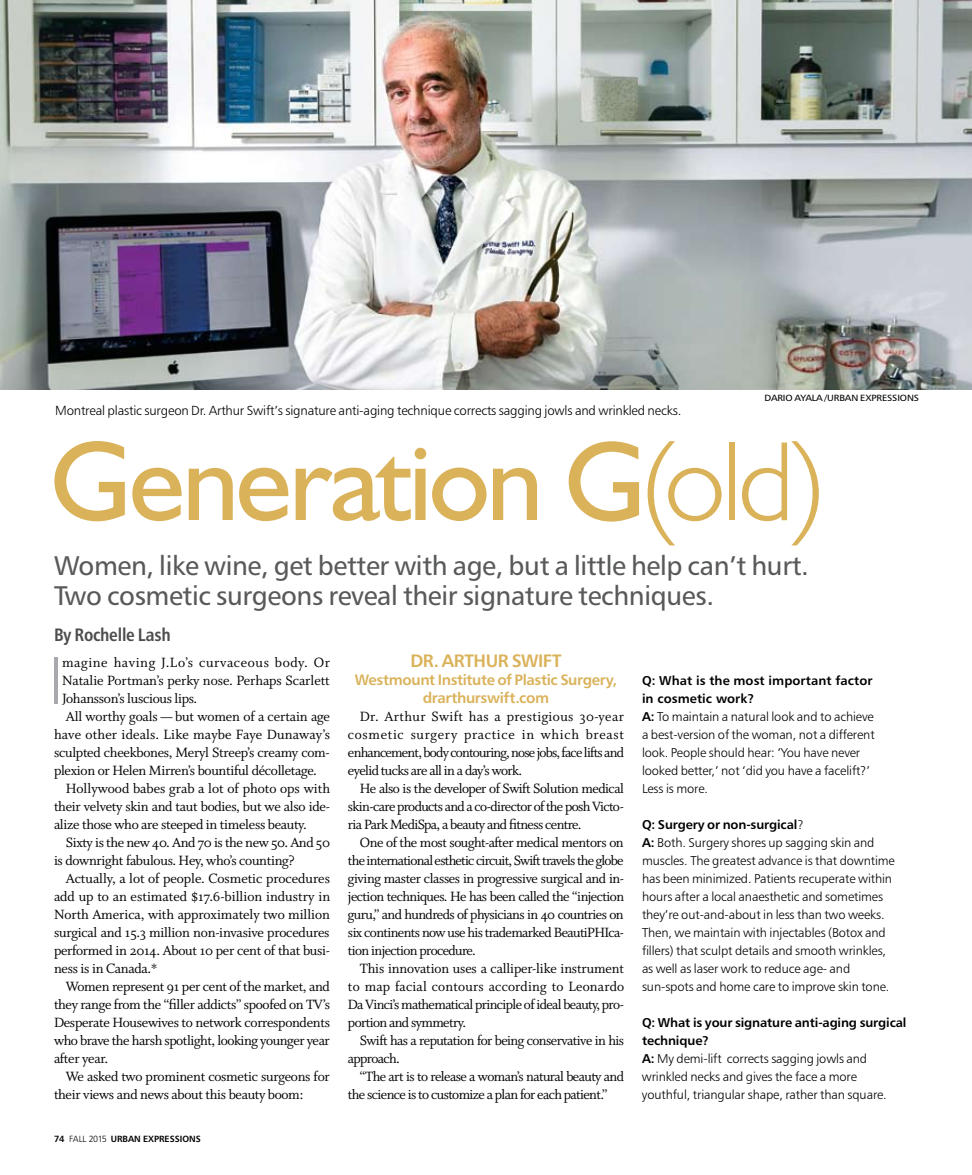
<style>
.page{position:relative;width:972px;height:1175px;background:#fff}
.page>*{position:absolute;margin:0;border:0;box-sizing:border-box;transform-origin:0 0}
.t1{font:113.7px "Humanist 521 BT";letter-spacing:-.025em;color:#dab25a}
.t2{font:300 67.65px "Humanist 521 BT";color:#a7a9ac}
.t3{font:27px/30px "Humanist 777 BT Roman B";letter-spacing:-.015em;color:#58595b}
.t4{font:18px "Humanist 777 BT Bold Condensed B";letter-spacing:-.015em;color:#4d4d4f}
.t5{font:18px "Humanist 777 BT Bold B";letter-spacing:-.025em;color:#dab25a}
.t6{font:15px/18px "Whitman Roman Os F";letter-spacing:-.02em;color:#000;text-align:justify}
.t7{font:15px/18px "Whitman Roman Os F";letter-spacing:-.04em;color:#000}
.t8{font:15px "Whitman Roman Os F";color:#000}
.t9{font:15px/18px "Humanist 777 BT Bold B";letter-spacing:-.025em;color:#dab25a;text-align:center}
.t10{font:15px "Whitman Roman Os F";letter-spacing:.01em;color:#000}
.t11{font:15px "Whitman Roman Os F";letter-spacing:.04em;color:#000}
.t12{font:13.2px "Humanist 777 BT Light B";letter-spacing:-.015em;color:#000}
.t13{font:12.75px/18px "Humanist 777 BT Light B";letter-spacing:-.01em;color:#000}
.t14{font:12.75px/18px "Humanist 777 BT Bold B";letter-spacing:-.01em;color:#000}
.t15{font:9px "Humanist 777 BT Roman B";letter-spacing:-.015em;color:#000;scale:1.1 1}
.t16{font:9px "Humanist 777 BT Bold B";letter-spacing:-.005em;color:#000}
.s1{font-weight:300}
.s2{font-family:"Humanist 777 BT Bold B"}
.s3{font-family:"Humanist 777 BT Light B"}
</style>
<div class="page">
<img style="left:0;top:0;width:972px;height:390px">
<p class="t12" style="left:55px;top:402px;width:628px">Montreal plastic surgeon Dr. Arthur Swift’s signature anti-aging technique corrects sagging jowls and wrinkled necks.</p>
<p class="t15" style="left:764px;top:392px;width:142px">Dario Ayala /urban expressions</p>
<h1 class="t1" style="left:50px;top:411px;width:773px">Generation G<span class="s1">(old)</span></h1>
<h3 class="t3" style="left:54px;top:550px;width:757px">Women, like wine, get better with age, but a little help can’t hurt.<br>Two cosmetic surgeons reveal their signature techniques.</h3>
<p class="t4" style="left:54px;top:623px;width:118px">By Rochelle Lash</p>
<h2 class="t2" style="left:48px;top:638px;width:17px">I</h2>
<p class="t11" style="left:62px;top:654px;width:269px">magine having J.Lo’s curvaceous body. Or</p>
<p class="t5" style="left:410px;top:649px;width:153px">Dr. ARTHUR SWIFT</p>
<p class="t9" style="left:355px;top:670px;width:264px">Westmount Institute of Plastic Surgery, drarthurswift.com</p>
<p class="t6" style="left:348px;top:708px;width:278px;text-indent:12px">Dr. Arthur Swift has a prestigious 30-year cosmetic surgery practice in which breast enhancement, body contouring, nose jobs, face lifts and eyelid tucks are all in a day’s work.</p>
<p class="t6" style="left:348px;top:780px;width:278px;text-indent:12px">He also is the developer of Swift Solution medical skin-care products and a co-director of the posh Victo&shy;ria Park MediSpa, a beauty and fitness centre.</p>
<p class="t6" style="left:348px;top:834px;width:278px;text-indent:12px">One of the most sought-after medical mentors on the international esthetic circuit, Swift travels the globe giving master classes in progressive surgical and in&shy;jection techniques. He has been called the “injection guru,” and hundreds of physicians in 40 countries on six continents now use his trademarked BeautiPHIca&shy;tion injection procedure.</p>
<p class="t6" style="left:348px;top:960px;width:278px;text-indent:12px">This innovation uses a calliper-like instrument to map facial contours according to Leonardo Da Vinci’s mathematical principle of ideal beauty, pro&shy;portion and symmetry.</p>
<p class="t7" style="left:348px;top:1032px;width:278px;text-indent:12px">Swift has a reputation for being conservative in his approach.</p>
<p class="t7" style="left:348px;top:1068px;width:278px;text-indent:12px">“The art is to release a woman’s natural beauty and the science is to customize a plan for each patient.”</p>
<p class="t6" style="left:62px;top:672px;width:269px">Natalie Portman’s perky nose. Perhaps Scarlett</p>
<p class="t6" style="left:62px;top:690px;width:137px">Johansson’s luscious lips.</p>
<p class="t6" style="left:66px;top:708px;width:266px">All worthy goals — but women of a certain age</p>
<p class="t10" style="left:54px;top:726px;width:278px">have other ideals. Like maybe Faye Dunaway’s</p>
<p class="t6" style="left:54px;top:744px;width:277px">sculpted cheekbones, Meryl Streep’s creamy com-</p>
<p class="t6" style="left:54px;top:762px;width:265px">plexion or Helen Mirren’s bountiful décolletage.</p>
<p class="t8" style="left:66px;top:780px;width:266px">Hollywood babes grab a lot of photo ops with</p>
<p class="t6" style="left:54px;top:798px;width:278px">their velvety skin and taut bodies, but we also ide-</p>
<p class="t6" style="left:54px;top:816px;width:254px">alize those who are steeped in timeless beauty.</p>
<p class="t6" style="left:66px;top:834px;width:266px">Sixty is the new 40. And 70 is the new 50. And 50</p>
<p class="t6" style="left:54px;top:852px;width:242px">is downright fabulous. Hey, who’s counting?</p>
<p class="t6" style="left:66px;top:870px;width:266px">Actually, a lot of people. Cosmetic procedures</p>
<p class="t8" style="left:54px;top:888px;width:278px">add up to an estimated $17.6-billion industry in</p>
<p class="t6" style="left:54px;top:906px;width:278px">North America, with approximately two million</p>
<p class="t6" style="left:54px;top:924px;width:277px">surgical and 15.3 million non-invasive procedures</p>
<p class="t6" style="left:54px;top:942px;width:278px">performed in 2014. About 10 per cent of that busi-</p>
<p class="t6" style="left:54px;top:960px;width:105px">ness is in Canada.*</p>
<p class="t6" style="left:66px;top:978px;width:266px">Women represent 91 per cent of the market, and</p>
<p class="t6" style="left:54px;top:996px;width:278px">they range from the “filler addicts” spoofed on TV’s</p>
<p class="t6" style="left:54px;top:1014px;width:278px">Desperate Housewives to network correspondents</p>
<p class="t6" style="left:54px;top:1032px;width:277px">who brave the harsh spotlight, looking younger year</p>
<p class="t6" style="left:54px;top:1050px;width:56px">after year.</p>
<p class="t6" style="left:66px;top:1068px;width:265px">We asked two prominent cosmetic surgeons for</p>
<p class="t6" style="left:54px;top:1086px;width:251px">their views and news about this beauty boom:</p>
<p class="t14" style="left:642px;top:671px;width:232px">Q: What is the most important factor in cosmetic work?</p>
<p class="t13" style="left:642px;top:707px;width:234px"><span class="s2">A:</span> To maintain a natural look and to achieve a best-version of the woman, not a different look. People should hear: ‘You have never looked better,’ not ‘did you have a facelift?’ Less is more.</p>
<p class="t14" style="left:642px;top:815px;width:163px">Q: Surgery or non-surgical<span class="s3">?</span></p>
<p class="t13" style="left:642px;top:833px;width:254px"><span class="s2">A:</span> Both. Surgery shores up sagging skin and muscles. The greatest advance is that downtime has been minimized. Patients recuperate within hours after a local anaesthetic and sometimes they’re out-and-about in less than two weeks.<br>Then, we maintain with injectables (Botox and fillers) that sculpt details and smooth wrinkles, as well as laser work to reduce age- and sun-spots and home care to improve skin tone.</p>
<p class="t14" style="left:642px;top:1013px;width:266px">Q: What is your signature anti-aging surgical technique?</p>
<p class="t13" style="left:642px;top:1049px;width:246px"><span class="s2">A:</span> My demi-lift corrects sagging jowls and wrinkled necks and gives the face a more youthful, triangular shape, rather than square.</p>
<p class="t16" style="left:54px;top:1132px;width:148px">74 <span class="s3">fall 2015</span> urban expressions</p>
</div>
